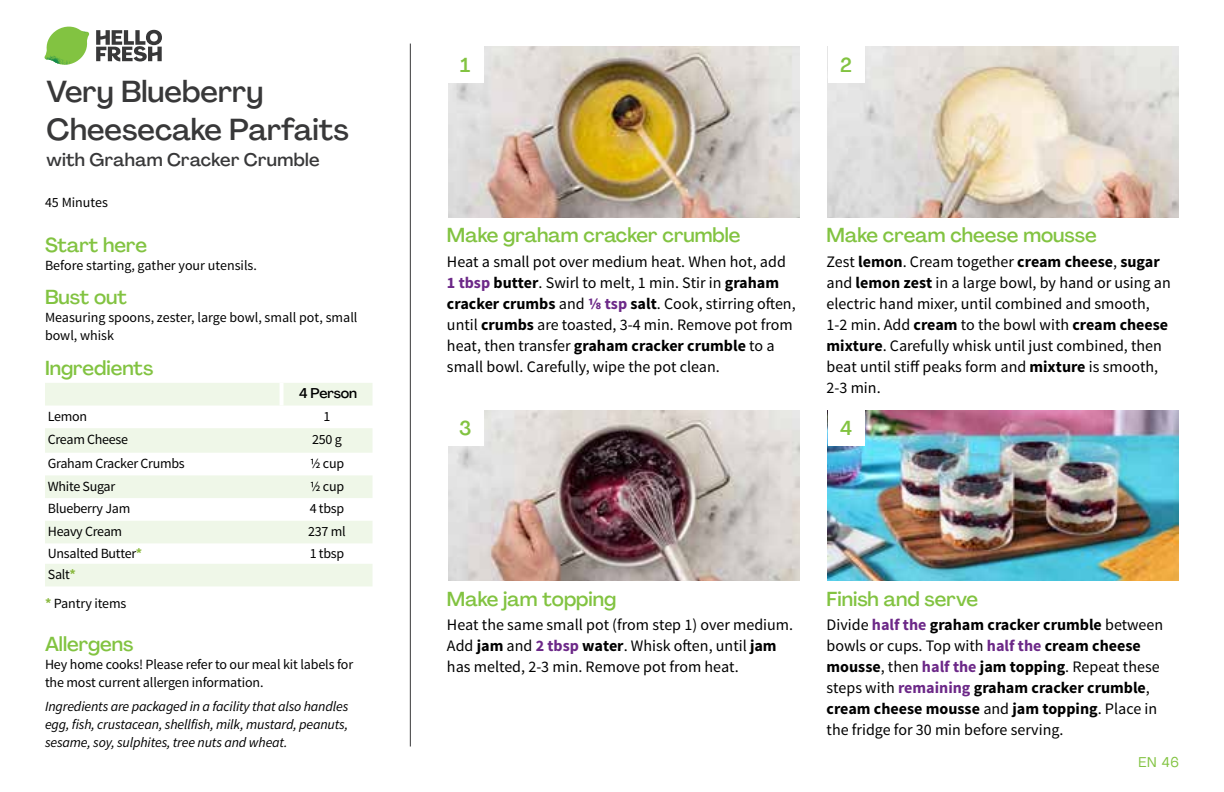
<style>
.page{position:relative;width:1224px;height:792px;background:#fff}
.page>*{position:absolute;margin:0;border:0;box-sizing:border-box;transform-origin:0 0}
.t1{font:500 30px/38px "Agrandir";color:#383839}
.t2{font:500 20px "Agrandir";color:#82c341}
.t3{font:500 18px "Agrandir";letter-spacing:.01em;color:#383839}
.t4{font:16px/21px "Source Sans Pro";color:#000}
.t5{font:14px/18px "Source Sans Pro";letter-spacing:-.01em;color:#000}
.t6{font:italic 14px/18px "Source Sans Pro";letter-spacing:-.01em;color:#000;text-align:justify}
.t7{font:500 14px "Agrandir";letter-spacing:-.01em;color:#000}
.t8{font:14px "Agrandir";color:#82c341}
.s1{font-weight:700;color:#8cba42}
.s2{font-weight:700;color:#6c2888}
.s3{font-weight:700}
</style>
<div class="page">
<svg style="left:96px;top:29px;width:66px;height:33px"></svg>
<svg style="left:48px;top:27px;width:39px;height:25px"></svg>
<img style="left:69px;top:27px;width:20px;height:17px">
<img style="left:47px;top:41px;width:38px;height:7px">
<img style="left:44px;top:44px;width:40px;height:21px">
<img style="left:68px;top:48px;width:17px;height:17px">
<hr style="left:410px;top:44px;width:1px;height:703px;background:#383839">
<svg style="left:45px;top:383px;width:328px;height:203px;fill:#eff7e8"></svg>
<hr style="left:280px;top:383px;width:4px;height:23px;background:#fff">
<img style="left:448px;top:47px;width:351px;height:170px">
<img style="left:448px;top:410px;width:351px;height:171px">
<img style="left:828px;top:47px;width:351px;height:170px">
<img style="left:828px;top:410px;width:351px;height:171px">
<div style="left:447px;top:47px;width:37px;height:36px;background:#fff"></div>
<div style="left:447px;top:409px;width:37px;height:37px;background:#fff"></div>
<div style="left:828px;top:47px;width:36px;height:36px;background:#fff"></div>
<div style="left:828px;top:409px;width:36px;height:37px;background:#fff"></div>
<h1 class="t1" style="left:47px;top:72px;width:304px">Very Blueberry<br>Cheesecake Parfaits</h1>
<p class="t3" style="left:47px;top:148px;width:274px">with Graham Cracker Crumble</p>
<p class="t5" style="left:45px;top:194px;width:64px">45 Minutes</p>
<p class="t2" style="left:45px;top:233px;width:104px">Start here</p>
<p class="t5" style="left:45px;top:256px;width:213px">Before starting, gather your utensils.</p>
<p class="t2" style="left:45px;top:285px;width:84px">Bust out</p>
<p class="t5" style="left:45px;top:309px;width:314px">Measuring spoons, zester, large bowl, small pot, small bowl, whisk</p>
<p class="t2" style="left:45px;top:355px;width:110px">Ingredients</p>
<p class="t7" style="left:299px;top:385px;width:59px">4 Person</p>
<p class="t5" style="left:48px;top:407px;width:41px">Lemon</p>
<p class="t5" style="left:324px;top:407px;width:8px">1</p>
<p class="t5" style="left:48px;top:431px;width:82px">Cream Cheese</p>
<p class="t5" style="left:312px;top:431px;width:31px">250 g</p>
<p class="t5" style="left:48px;top:455px;width:138px">Graham Cracker Crumbs</p>
<p class="t5" style="left:310px;top:455px;width:36px">1/2 cup</p>
<p class="t5" style="left:48px;top:477px;width:69px">White Sugar</p>
<p class="t5" style="left:310px;top:477px;width:36px">1/2 cup</p>
<p class="t5" style="left:48px;top:500px;width:84px">Blueberry Jam</p>
<p class="t5" style="left:310px;top:500px;width:36px">4 tbsp</p>
<p class="t5" style="left:48px;top:523px;width:76px">Heavy Cream</p>
<p class="t5" style="left:308px;top:523px;width:39px">237 ml</p>
<p class="t5" style="left:48px;top:544px;width:96px">Unsalted Butter<span class="s1">*</span></p>
<p class="t5" style="left:310px;top:544px;width:36px">1 tbsp</p>
<p class="t5" style="left:45px;top:560px;width:83px;line-height:28.6px">Salt<span class="s1">*<br>*</span> Pantry items</p>
<p class="t2" style="left:45px;top:632px;width:90px">Allergens</p>
<p class="t5" style="left:45px;top:656px;width:310px">Hey home cooks! Please refer to our meal kit labels for the most current allergen information.</p>
<p class="t6" style="left:45px;top:697px;width:305px">Ingredients are packaged in a facility that also handles egg, fish, crustacean, shellfish, milk, mustard, peanuts, sesame, soy, sulphites, tree nuts and wheat.</p>
<p class="t2" style="left:460px;top:53px;width:12px">1</p>
<p class="t2" style="left:840px;top:53px;width:13px">2</p>
<p class="t2" style="left:447px;top:223px;width:295px">Make graham cracker crumble</p>
<p class="t4" style="left:447px;top:251px;width:350px">Heat a small pot over medium heat. When hot, add <span class="s2">1 tbsp</span> <span class="s3">butter</span>. Swirl to melt, 1 min. Stir in <span class="s3">graham cracker crumbs</span> and <span class="s2">1/8 tsp</span> <span class="s3">salt</span>. Cook, stirring often, until <span class="s3">crumbs</span> are toasted, 3-4 min. Remove pot from heat, then transfer <span class="s3">graham cracker crumble</span> to a small bowl. Carefully, wipe the pot clean.</p>
<p class="t2" style="left:459px;top:416px;width:14px">3</p>
<p class="t2" style="left:827px;top:223px;width:272px">Make cream cheese mousse</p>
<p class="t4" style="left:827px;top:251px;width:346px">Zest <span class="s3">lemon</span>. Cream together <span class="s3">cream cheese</span>, <span class="s3">sugar </span>and <span class="s3">lemon zest</span> in a large bowl, by hand or using an electric hand mixer, until combined and smooth, 1-2 min. Add <span class="s3">cream</span> to the bowl with <span class="s3">cream cheese mixture</span>. Carefully whisk until just combined, then beat until stiff peaks form and <span class="s3">mixture</span> is smooth, 2-3 min.</p>
<p class="t2" style="left:840px;top:416px;width:14px">4</p>
<p class="t2" style="left:447px;top:586px;width:171px">Make jam topping</p>
<p class="t4" style="left:447px;top:615px;width:348px">Heat the same small pot (from step 1) over medium.<br>Add <span class="s3">jam</span> and <span class="s2">2 tbsp</span> <span class="s3">water</span>. Whisk often, until <span class="s3">jam </span>has melted, 2-3 min. Remove pot from heat.</p>
<p class="t2" style="left:827px;top:586px;width:153px">Finish and serve</p>
<p class="t4" style="left:827px;top:615px;width:338px">Divide <span class="s2">half the</span> <span class="s3">graham cracker crumble</span> between bowls or cups. Top with <span class="s2">half the</span> <span class="s3">cream cheese mousse</span>, then <span class="s2">half the</span> <span class="s3">jam topping</span>. Repeat these steps with <span class="s2">remaining</span> <span class="s3">graham cracker crumble</span>, <span class="s3">cream cheese mousse</span> and <span class="s3">jam topping</span>. Place in the fridge for 30 min before serving.</p>
<p class="t8" style="left:1138px;top:753px;width:42px">EN 46</p>
</div>
